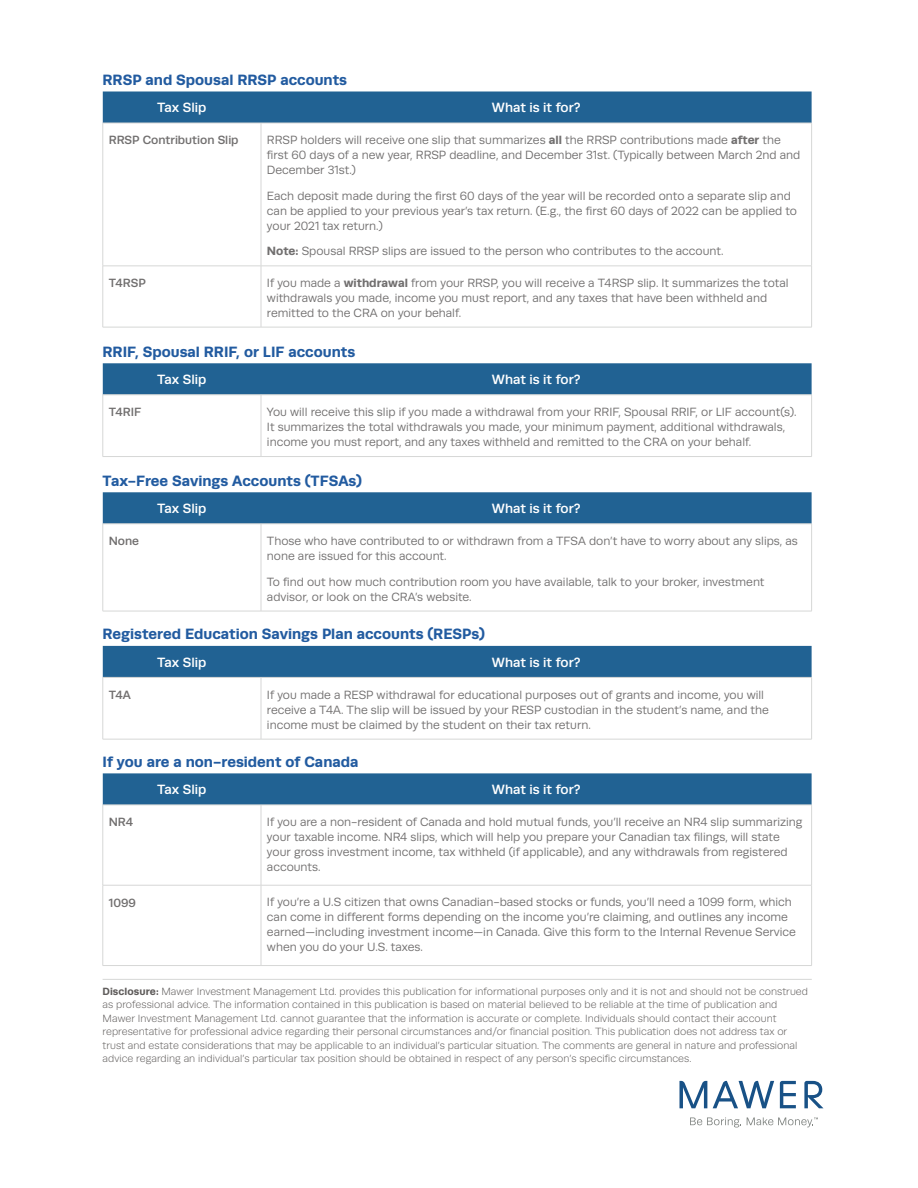
<style>
.page{position:relative;width:918px;height:1188px;background:#fff}
.page>*{position:absolute;margin:0;border:0;box-sizing:border-box;transform-origin:0 0}
.t1{font:700 15px "Runda";color:#225ba0}
.t2{font:500 13.5px "Runda";color:#fff}
.t3{font:12px/15px "Runda";color:#716f6f}
.t4{font:500 12px "Runda";color:#716f6f}
.t5{font:300 10.5px/13.5px "Runda";letter-spacing:.005em;color:#605d5c}
.s1{font-weight:700}
</style>
<div class="page">
<svg style="left:680px;top:1081px;width:27px;height:27px"></svg>
<svg style="left:804px;top:1081px;width:19px;height:27px"></svg>
<svg style="left:780px;top:1081px;width:16px;height:27px"></svg>
<svg style="left:713px;top:1081px;width:61px;height:27px"></svg>
<svg style="left:690px;top:1117px;width:51px;height:10px"></svg>
<svg style="left:747px;top:1117px;width:71px;height:10px"></svg>
<div style="left:103px;top:92px;width:709px;height:31px;background:#216293"></div>
<svg style="left:104px;top:124px;width:707px;height:203px"></svg>
<hr style="left:103px;top:123px;width:158px;height:1px;background:#d6d7d6">
<hr style="left:103px;top:123px;width:1px;height:143px;background:#d6d7d6">
<hr style="left:261px;top:123px;width:551px;height:1px;background:#d6d7d6">
<hr style="left:261px;top:123px;width:1px;height:143px;background:#d6d7d6">
<hr style="left:811px;top:123px;width:1px;height:143px;background:#d6d7d6">
<hr style="left:103px;top:266px;width:158px;height:1px;background:#d6d7d6">
<hr style="left:103px;top:266px;width:1px;height:61px;background:#d6d7d6">
<hr style="left:261px;top:266px;width:551px;height:1px;background:#d6d7d6">
<hr style="left:261px;top:266px;width:1px;height:61px;background:#d6d7d6">
<hr style="left:811px;top:266px;width:1px;height:61px;background:#d6d7d6">
<hr style="left:103px;top:327px;width:158px;height:1px;background:#d6d7d6">
<hr style="left:261px;top:327px;width:551px;height:1px;background:#d6d7d6">
<div style="left:103px;top:363px;width:709px;height:32px;background:#216293"></div>
<hr style="left:103px;top:395px;width:158px;height:1px;background:#d6d7d6">
<hr style="left:103px;top:395px;width:1px;height:61px;background:#d6d7d6">
<hr style="left:261px;top:395px;width:551px;height:1px;background:#d6d7d6">
<hr style="left:261px;top:395px;width:1px;height:61px;background:#d6d7d6">
<hr style="left:811px;top:395px;width:1px;height:61px;background:#d6d7d6">
<hr style="left:103px;top:456px;width:158px;height:1px;background:#d6d7d6">
<hr style="left:261px;top:456px;width:551px;height:1px;background:#d6d7d6">
<div style="left:103px;top:492px;width:709px;height:32px;background:#216293"></div>
<hr style="left:103px;top:524px;width:158px;height:1px;background:#d6d7d6">
<hr style="left:103px;top:524px;width:1px;height:87px;background:#d6d7d6">
<hr style="left:261px;top:524px;width:551px;height:1px;background:#d6d7d6">
<hr style="left:261px;top:524px;width:1px;height:87px;background:#d6d7d6">
<hr style="left:811px;top:524px;width:1px;height:87px;background:#d6d7d6">
<hr style="left:103px;top:611px;width:158px;height:1px;background:#d6d7d6">
<hr style="left:261px;top:611px;width:551px;height:1px;background:#d6d7d6">
<div style="left:103px;top:646px;width:709px;height:31px;background:#216293"></div>
<hr style="left:103px;top:677px;width:158px;height:1px;background:#d6d7d6">
<hr style="left:103px;top:678px;width:1px;height:61px;background:#d6d7d6">
<hr style="left:261px;top:677px;width:551px;height:1px;background:#d6d7d6">
<hr style="left:261px;top:678px;width:1px;height:61px;background:#d6d7d6">
<hr style="left:811px;top:678px;width:1px;height:61px;background:#d6d7d6">
<hr style="left:103px;top:739px;width:158px;height:1px;background:#d6d7d6">
<hr style="left:261px;top:739px;width:551px;height:1px;background:#d6d7d6">
<div style="left:103px;top:773px;width:709px;height:32px;background:#216293"></div>
<hr style="left:103px;top:805px;width:158px;height:1px;background:#d6d7d6">
<hr style="left:103px;top:805px;width:1px;height:80px;background:#d6d7d6">
<hr style="left:261px;top:805px;width:551px;height:1px;background:#d6d7d6">
<hr style="left:261px;top:805px;width:1px;height:80px;background:#d6d7d6">
<hr style="left:811px;top:805px;width:1px;height:80px;background:#d6d7d6">
<hr style="left:103px;top:885px;width:158px;height:1px;background:#d6d7d6">
<hr style="left:103px;top:885px;width:1px;height:80px;background:#d6d7d6">
<hr style="left:261px;top:885px;width:551px;height:1px;background:#d6d7d6">
<hr style="left:261px;top:885px;width:1px;height:80px;background:#d6d7d6">
<hr style="left:811px;top:885px;width:1px;height:80px;background:#d6d7d6">
<hr style="left:103px;top:965px;width:158px;height:1px;background:#d6d7d6">
<hr style="left:261px;top:965px;width:551px;height:1px;background:#d6d7d6">
<hr style="left:103px;top:979px;width:709px;height:1px;background:#d6d7d6">
<p class="t1" style="left:103px;top:71px;width:246px">RRSP and Spousal RRSP accounts</p>
<p class="t2" style="left:157px;top:100px;width:51px">Tax Slip</p>
<p class="t2" style="left:492px;top:100px;width:90px">What is it for?</p>
<p class="t4" style="left:109px;top:133px;width:131px">RRSP Contribution Slip</p>
<p class="t3" style="left:267px;top:133px;width:535px">RRSP holders will receive one slip that summarizes <span class="s1">all</span> the RRSP contributions made <span class="s1">after</span> the first 60 days of a new year, RRSP deadline, and December 31st. (Typically between March 2nd and<br>December 31st.)</p>
<p class="t3" style="left:267px;top:188px;width:532px">Each deposit made during the first 60 days of the year will be recorded onto a separate slip and can be applied to your previous year’s tax return. (E.g., the first 60 days of 2022 can be applied to your 2021 tax return.)</p>
<p class="t3" style="left:267px;top:244px;width:458px"><span class="s1">Note:</span> Spousal RRSP slips are issued to the person who contributes to the account.</p>
<p class="t4" style="left:109px;top:276px;width:38px">T4RSP</p>
<p class="t3" style="left:267px;top:276px;width:523px">If you made a <span class="s1">withdrawal</span> from your RRSP, you will receive a T4RSP slip. It summarizes the total withdrawals you made, income you must report, and any taxes that have been withheld and remitted to the CRA on your behalf.</p>
<p class="t1" style="left:103px;top:343px;width:254px">RRIF, Spousal RRIF, or LIF accounts</p>
<p class="t2" style="left:157px;top:372px;width:51px">Tax Slip</p>
<p class="t2" style="left:492px;top:372px;width:90px">What is it for?</p>
<p class="t4" style="left:109px;top:405px;width:34px">T4RIF</p>
<p class="t3" style="left:267px;top:405px;width:531px">You will receive this slip if you made a withdrawal from your RRIF, Spousal RRIF, or LIF account(s).<br>It summarizes the total withdrawals you made, your minimum payment, additional withdrawals, income you must report, and any taxes withheld and remitted to the CRA on your behalf.</p>
<p class="t1" style="left:103px;top:472px;width:261px">Tax-Free Savings Accounts (TFSAs)</p>
<p class="t2" style="left:157px;top:501px;width:51px">Tax Slip</p>
<p class="t2" style="left:492px;top:501px;width:90px">What is it for?</p>
<p class="t4" style="left:109px;top:534px;width:32px">None</p>
<p class="t3" style="left:267px;top:534px;width:533px">Those who have contributed to or withdrawn from a TFSA don’t have to worry about any slips, as none are issued for this account.</p>
<p class="t3" style="left:267px;top:574px;width:499px">To find out how much contribution room you have available, talk to your broker, investment advisor, or look on the CRA’s website.</p>
<p class="t1" style="left:103px;top:625px;width:384px">Registered Education Savings Plan accounts (RESPs)</p>
<p class="t2" style="left:157px;top:655px;width:51px">Tax Slip</p>
<p class="t2" style="left:492px;top:655px;width:90px">What is it for?</p>
<p class="t4" style="left:109px;top:688px;width:24px">T4A</p>
<p class="t3" style="left:267px;top:687px;width:503px">If you made a RESP withdrawal for educational purposes out of grants and income, you will receive a T4A. The slip will be issued by your RESP custodian in the student’s name, and the income must be claimed by the student on their tax return.</p>
<p class="t1" style="left:103px;top:753px;width:257px">If you are a non-resident of Canada</p>
<p class="t2" style="left:157px;top:782px;width:51px">Tax Slip</p>
<p class="t2" style="left:492px;top:782px;width:90px">What is it for?</p>
<p class="t4" style="left:109px;top:815px;width:26px">NR4</p>
<p class="t3" style="left:267px;top:815px;width:537px">If you are a non-resident of Canada and hold mutual funds, you’ll receive an NR4 slip summarizing your taxable income. NR4 slips, which will help you prepare your Canadian tax filings, will state your gross investment income, tax withheld (if applicable), and any withdrawals from registered accounts.</p>
<p class="t4" style="left:109px;top:896px;width:29px">1099</p>
<p class="t3" style="left:267px;top:895px;width:530px">If you’re a U.S citizen that owns Canadian-based stocks or funds, you’ll need a 1099 form, which can come in different forms depending on the income you’re claiming, and outlines any income earned—including investment income—in Canada. Give this form to the Internal Revenue Service when you do your U.S. taxes.</p>
<p class="t5" style="left:103px;top:984px;width:707px"><span class="s1">Disclosure:</span> Mawer Investment Management Ltd. provides this publication for informational purposes only and it is not and should not be construed as professional advice. The information contained in this publication is based on material believed to be reliable at the time of publication and Mawer Investment Management Ltd. cannot guarantee that the information is accurate or complete. Individuals should contact their account representative for professional advice regarding their personal circumstances and/or financial position. This publication does not address tax or trust and estate considerations that may be applicable to an individual’s particular situation. The comments are general in nature and professional advice regarding an individual’s particular tax position should be obtained in respect of any person’s specific circumstances.</p>
</div>
